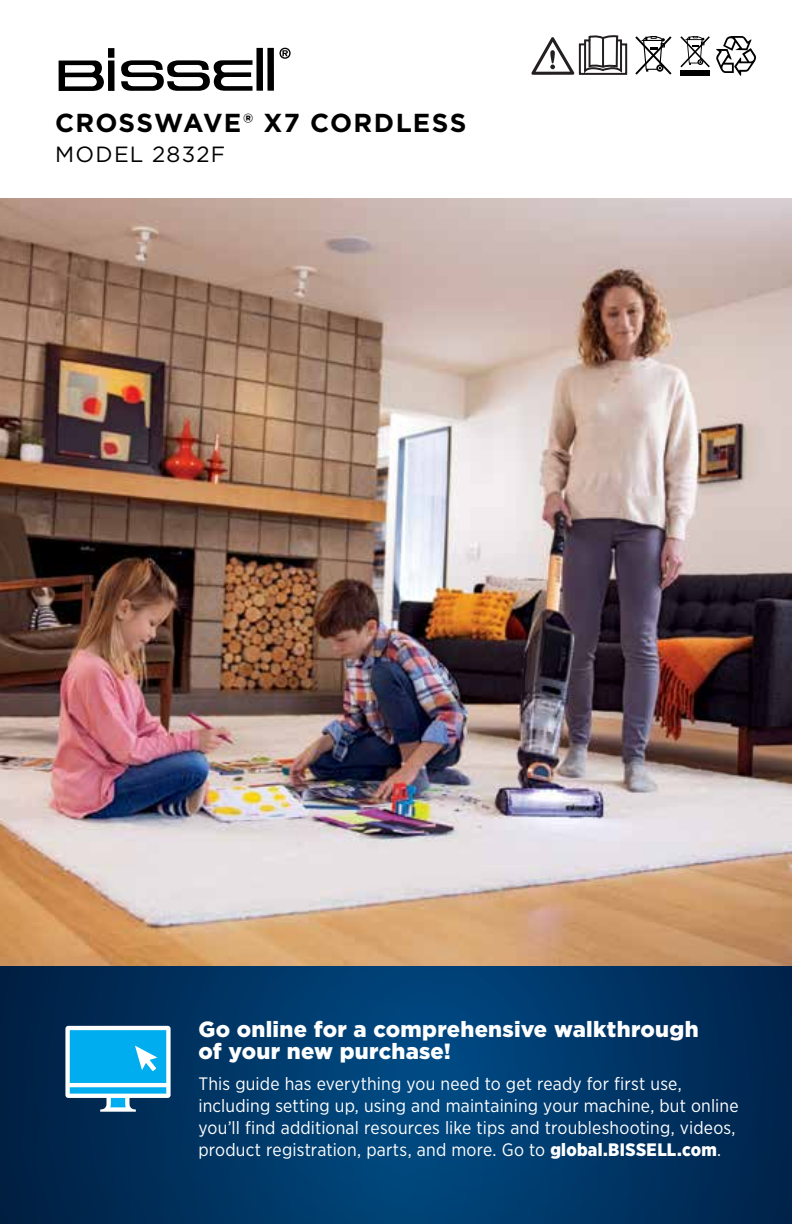
<style>
.page{position:relative;width:792px;height:1224px;background:#fff}
.page>*{position:absolute;margin:0;border:0;box-sizing:border-box;transform-origin:0 0}
.t1{font:700 26px "Gotham";letter-spacing:.045em;color:#000}
.t2{font:900 22px/22px "Gotham";letter-spacing:.01em;color:#fff}
.t3{font:22px "Gotham";letter-spacing:.06em;color:#000}
.t4{font:18px/22px "Gotham Narrow";letter-spacing:.01em;color:#fff}
.s1{font-weight:900}
</style>
<div class="page">
<img style="left:0;top:199px;width:792px;height:767px">
<svg style="left:0;top:966px;width:792px;height:258px;background:#003564"></svg>
<svg style="left:65px;top:1026px;width:106px;height:86px"></svg>
<svg style="left:279px;top:48px;width:12px;height:11px"></svg>
<div style="left:108px;top:60px;width:7px;height:31px;background:#000"></div>
<div style="left:108px;top:48px;width:6px;height:10px;background:#000"></div>
<div style="left:256px;top:48px;width:7px;height:43px;background:#000"></div>
<div style="left:267px;top:48px;width:7px;height:43px;background:#000"></div>
<svg style="left:59px;top:61px;width:45px;height:30px"></svg>
<svg style="left:121px;top:60px;width:132px;height:31px"></svg>
<svg style="left:531px;top:35px;width:96px;height:40px"></svg>
<svg style="left:635px;top:36px;width:37px;height:39px"></svg>
<svg style="left:680px;top:36px;width:30px;height:31px"></svg>
<div style="left:680px;top:70px;width:30px;height:6px;background:#000"></div>
<svg style="left:716px;top:36px;width:40px;height:40px"></svg>
<h1 class="t1" style="left:55px;top:106px;width:413px">CROSSWAVE® X7 CORDLESS</h1>
<p class="t3" style="left:55px;top:140px;width:172px">MODEL 2832F</p>
<p class="t2" style="left:198px;top:1018px;width:502px">Go online for a comprehensive walkthrough of your new purchase!</p>
<p class="t4" style="left:198px;top:1072px;width:542px">This guide has everything you need to get ready for first use, including setting up, using and maintaining your machine, but online you’ll find additional resources like tips and troubleshooting, videos, product registration, parts, and more. Go to <span class="s1">global.BISSELL.com</span>.</p>
</div>
